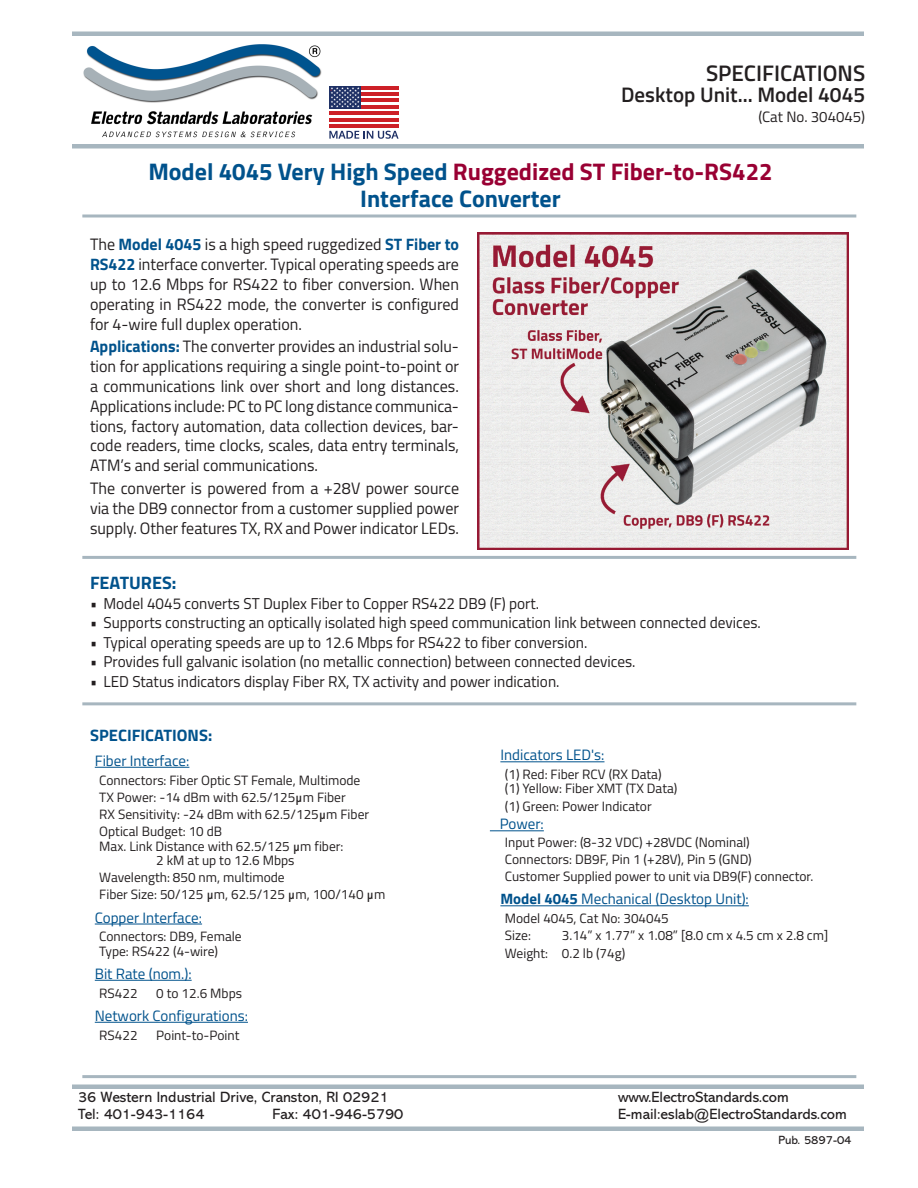
<style>
.page{position:relative;width:918px;height:1188px;background:#fff}
.page>*{position:absolute;margin:0;border:0;box-sizing:border-box;transform-origin:0 0}
.t1{font:700 24px "Titillium Web";color:#903}
.t2{font:700 24px "Titillium Web";color:#00528c}
.t3{font:600 22.5px "Titillium Web";color:#231f20}
.t4{font:600 21px "Titillium Web";color:#231f20}
.Body_Text_rj_blue_header{font:700 18px "Titillium Web";color:#00528c}
.Body_Text{font:16.5px/19.8px "Titillium Web";color:#231f20;text-align:justify}
.Features{font:700 16.5px "Titillium Web";color:#00528c}
.t5{font:15.75px "Titillium Web";color:#231f20}
.t6{font:15px "Abadi MT Pro";color:#231f20}
.Features_Text_lg{font:15px "Titillium Web";color:#00528c}
.t7{font:15px "Titillium Web";color:#231f20}
.Features_Text{font:15px "Titillium Web";letter-spacing:-.005em;color:#00528c}
.Features_Text-2{font:13.5px/14.2px "Titillium Web";color:#231f20}
.t8{font:12px "Abadi MT Pro";color:#231f20}
.s1{color:#00528c}
.s2{font-weight:700;color:#00528c}
.s3{font-family:"Abadi MT Pro";font-stretch:condensed}
.s4{font-weight:700}
</style>
<div class="page">
<hr style="left:72px;top:32px;width:792px;height:4px;background:#a7b6bf">
<hr style="left:72px;top:144px;width:792px;height:4px;background:#a7b6bf">
<div style="left:72px;top:1126px;width:792px;height:5px;background:#a7b6bf"></div>
<div style="left:72px;top:1084px;width:792px;height:5px;background:#a7b6bf"></div>
<svg style="left:82px;top:214px;width:774px;height:4px;background:#bcc8ce"></svg>
<hr style="left:82px;top:556px;width:774px;height:3px;background:#a7b6bf">
<hr style="left:82px;top:702px;width:774px;height:3px;background:#a7b6bf">
<hr style="left:95px;top:767px;width:94px;height:1px;background:#00528c">
<hr style="left:95px;top:924px;width:107px;height:1px;background:#00528c">
<hr style="left:95px;top:980px;width:97px;height:1px;background:#00528c">
<hr style="left:95px;top:1022px;width:153px;height:1px;background:#00528c">
<hr style="left:500px;top:762px;width:104px;height:1px;background:#00528c">
<hr style="left:490px;top:831px;width:54px;height:1px;background:#00528c">
<hr style="left:500px;top:906px;width:249px;height:1px;background:#00528c">
<hr style="left:82px;top:1075px;width:774px;height:3px;background:#a7b6bf">
<img style="left:83px;top:44px;width:239px;height:94px">
<img style="left:477px;top:232px;width:372px;height:317px">
<svg style="left:329px;top:89px;width:70px;height:33px"></svg>
<div style="left:329px;top:86px;width:32px;height:22px;background:#1f3166"></div>
<svg style="left:331px;top:87px;width:29px;height:20px"></svg>
<hr style="left:361px;top:86px;width:38px;height:3px;background:#cd2027">
<hr style="left:361px;top:92px;width:38px;height:4px;background:#cd2027">
<hr style="left:361px;top:99px;width:38px;height:3px;background:#cd2027">
<hr style="left:361px;top:105px;width:38px;height:3px;background:#cd2027">
<hr style="left:329px;top:112px;width:70px;height:3px;background:#cd2027">
<hr style="left:329px;top:118px;width:70px;height:3px;background:#cd2027">
<hr style="left:329px;top:124px;width:70px;height:4px;background:#cd2027">
<svg style="left:329px;top:131px;width:70px;height:8px"></svg>
<p class="t3" style="left:706px;top:56px;width:161px">SPECIFICATIONS</p>
<p class="t4" style="left:621px;top:79px;width:246px">Desktop Unit... Model 4045</p>
<p class="t7" style="left:758px;top:106px;width:108px">(Cat No. 304045)</p>
<p class="t1" style="left:148px;top:153px;width:626px"><span class="s1">Model 4045 Very High Speed</span> Ruggedized ST Fiber-to-RS422</p>
<p class="t2" style="left:360px;top:180px;width:202px">Interface Converter</p>
<p class="Body_Text" style="left:90px;top:234px;width:371px">The <span class="s2">Model 4045</span> is a high speed ruggedized <span class="s2">ST Fiber to RS422</span> interface converter. Typical operating speeds are up to 12.6 Mbps for RS422 to fiber conversion. When operating in RS422 mode, the converter is configured for 4-wire full duplex operation.</p>
<p class="Body_Text" style="left:90px;top:336px;width:371px"><span class="s2">Applications:</span> The converter provides an industrial solu&shy;tion for applications requiring a single point-to-point or a communications link over short and long distances.<br>Applications include: PC to PC long distance communica&shy;tions, factory automation, data collection devices, bar&shy;code readers, time clocks, scales, data entry terminals, ATM’s and serial communications.</p>
<p class="Body_Text" style="left:90px;top:477px;width:371px">The converter is powered from a +28V power source via the DB9 connector from a customer supplied power supply. Other features TX, RX and Power indicator LEDs.</p>
<p class="Body_Text_rj_blue_header" style="left:90px;top:569px;width:88px">FEATURES:</p>
<p class="t5" style="left:90px;top:592px;width:451px">• Model 4045 converts ST Duplex Fiber to Copper RS422 DB9 (F) port.</p>
<p class="t5" style="left:90px;top:611px;width:672px">• Supports constructing an optically isolated high speed communication link between connected devices.</p>
<p class="t5" style="left:90px;top:631px;width:499px">• Typical operating speeds are up to 12.6 Mbps for RS422 to fiber conversion.</p>
<p class="t5" style="left:90px;top:650px;width:547px">• Provides full galvanic isolation (no metallic connection) between connected devices.</p>
<p class="t5" style="left:90px;top:670px;width:471px">• LED Status indicators display Fiber RX, TX activity and power indication.</p>
<p class="Features" style="left:90px;top:723px;width:123px">SPECIFICATIONS:</p>
<p class="Features_Text_lg" style="left:95px;top:750px;width:96px">Fiber Interface:</p>
<p class="Features_Text-2" style="left:99px;top:772px;width:263px">Connectors: Fiber Optic ST Female, Multimode</p>
<p class="Features_Text-2" style="left:99px;top:789px;width:248px">TX Power: -14 dBm with 62.5/125<span class="s3">μ</span>m Fiber</p>
<p class="Features_Text-2" style="left:99px;top:807px;width:271px">RX Sensitivity: -24 dBm with 62.5/125<span class="s3">μ</span>m Fiber</p>
<p class="Features_Text-2" style="left:99px;top:824px;width:124px">Optical Budget: 10 dB</p>
<p class="Features_Text-2" style="left:99px;top:838px;width:246px">Max. Link Distance with 62.5/125 <span class="s3">μ</span>m fiber:</p>
<p class="Features_Text-2" style="left:156px;top:852px;width:140px">2 kM at up to 12.6 Mbps</p>
<p class="Features_Text-2" style="left:99px;top:870px;width:187px">Wavelength: 850 nm, multimode</p>
<p class="Features_Text-2" style="left:99px;top:887px;width:288px">Fiber Size: 50/125 <span class="s3">μ</span>m, 62.5/125 <span class="s3">μ</span>m, 100/140 <span class="s3">μ</span>m</p>
<p class="Features_Text_lg" style="left:95px;top:906px;width:109px">Copper Interface:</p>
<p class="Features_Text-2" style="left:99px;top:929px;width:144px">Connectors: DB9, Female<br>Type: RS422 (4-wire)</p>
<p class="Features_Text_lg" style="left:95px;top:963px;width:98px">Bit Rate (nom.):</p>
<p class="Features_Text-2" style="left:99px;top:985px;width:40px">RS422</p>
<p class="Features_Text-2" style="left:156px;top:985px;width:87px">0 to 12.6 Mbps</p>
<p class="Features_Text_lg" style="left:95px;top:1005px;width:155px">Network Configurations:</p>
<p class="Features_Text-2" style="left:99px;top:1027px;width:40px">RS422</p>
<p class="Features_Text-2" style="left:156px;top:1027px;width:85px">Point-to-Point</p>
<p class="Features_Text_lg" style="left:500px;top:744px;width:106px">Indicators LED's:</p>
<p class="Features_Text-2" style="left:505px;top:767px;width:174px">(1) Red: Fiber RCV (RX Data) (1) Yellow: Fiber XMT (TX Data)</p>
<p class="Features_Text-2" style="left:505px;top:798px;width:148px">(1) Green: Power Indicator</p>
<p class="Features_Text" style="left:500px;top:813px;width:46px">Power:</p>
<p class="Features_Text-2" style="left:505px;top:834px;width:246px">Input Power: (8-32 VDC) +28VDC (Nominal)</p>
<p class="Features_Text-2" style="left:505px;top:851px;width:248px">Connectors: DB9F, Pin 1 (+28V), Pin 5 (GND)</p>
<p class="Features_Text-2" style="left:505px;top:869px;width:310px">Customer Supplied power to unit via DB9(F) connector.</p>
<p class="Features_Text_lg" style="left:500px;top:888px;width:250px"><span class="s4">Model 4045</span> Mechanical (Desktop Unit):</p>
<p class="Features_Text-2" style="left:505px;top:911px;width:165px">Model 4045, Cat No: 304045</p>
<p class="Features_Text-2" style="left:505px;top:928px;width:28px">Size:</p>
<p class="Features_Text-2" style="left:562px;top:928px;width:268px">3.14” x 1.77” x 1.08” [8.0 cm x 4.5 cm x 2.8 cm]</p>
<p class="Features_Text-2" style="left:505px;top:945px;width:122px">Weight: 0.2 lb (74g)</p>
<p class="t6" style="left:78px;top:1089px;width:312px">36 Western Industrial Drive, Cranston, RI 02921</p>
<p class="t6" style="left:618px;top:1089px;width:172px">www.ElectroStandards.com</p>
<p class="t6" style="left:78px;top:1105px;width:128px">Tel: 401-943-1164</p>
<p class="t6" style="left:272px;top:1105px;width:132px">Fax: 401-946-5790</p>
<p class="t6" style="left:618px;top:1105px;width:230px">E-mail:eslab@ElectroStandards.com</p>
<p class="t8" style="left:778px;top:1134px;width:75px">Pub. 5897-04</p>
</div>
